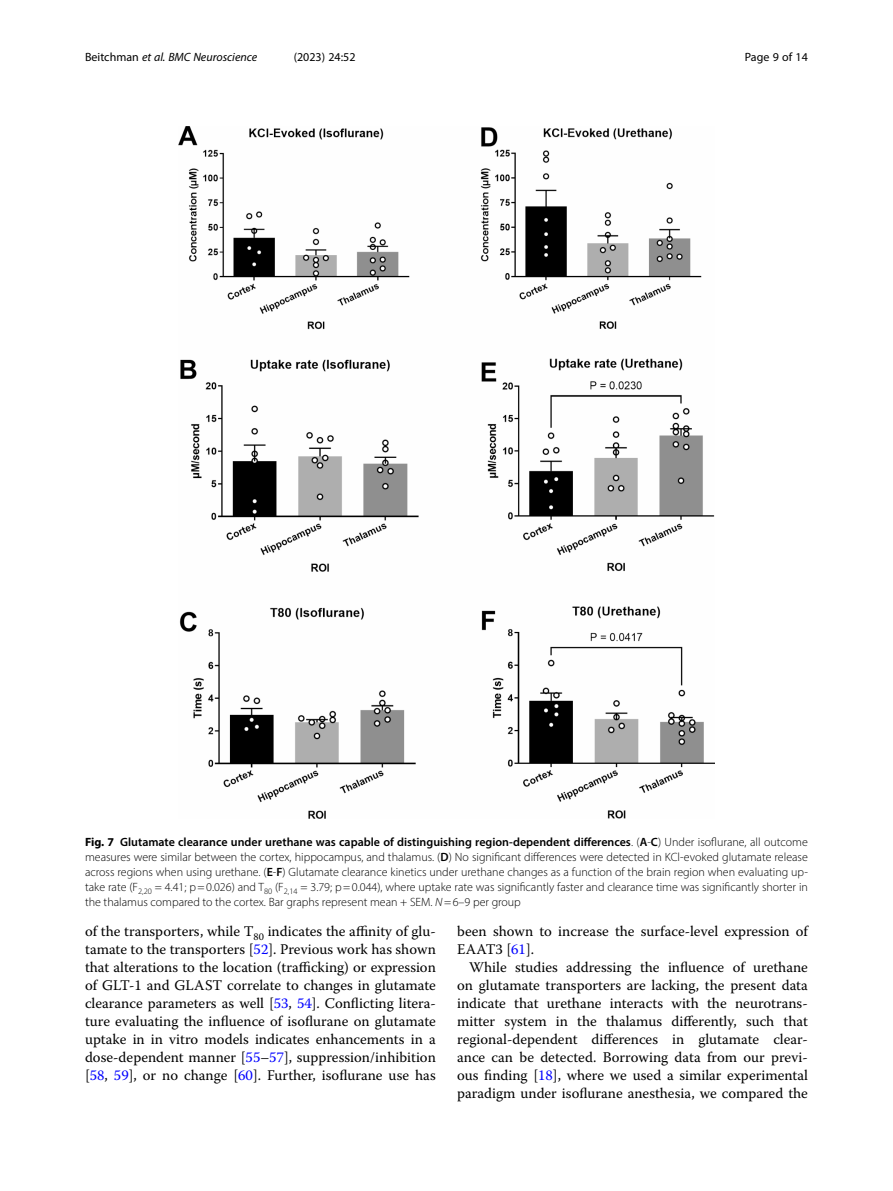
<style>
.page{position:relative;width:893px;height:1191px;background:#fff}
.page>*{position:absolute;margin:0;border:0;box-sizing:border-box;transform-origin:0 0}
.Body_Text_Indent{font:14.7px/18px "Warnock Pro";color:#000;text-align:justify}
.Figure_Caption{font:300 12px/15px "Myriad Pro";color:#000;text-align:justify}
.t1{font:italic 12px "Myriad Pro";color:#000}
.t2{font:12px "Myriad Pro";color:#000}
.s1{font-style:normal}
.s2{font-weight:700}
.s3{font-weight:600}
.s4{font-style:italic}
.s5{color:#00f}
</style>
<div class="page">
<img style="left:178px;top:126px;width:536px;height:692px">
<p class="t1" style="left:85px;top:50px;width:174px"><span class="s1">Beitchman</span> et al. BMC Neuroscience</p>
<p class="t2" style="left:294px;top:50px;width:63px">(2023) 24:52</p>
<p class="t2" style="left:745px;top:50px;width:65px">Page 9 of 14</p>
<p class="Figure_Caption" style="left:85px;top:834px;width:724px"><span class="s2">Fig. 7</span> <span class="s3">Glutamate clearance under urethane was capable of distinguishing region-dependent differences</span>. (<span class="s3">A</span>-<span class="s3">C</span>) Under isoflurane, all outcome measures were similar between the cortex, hippocampus, and thalamus. (<span class="s3">D</span>) No significant differences were detected in KCl-evoked glutamate release across regions when using urethane. (<span class="s3">E</span>-<span class="s3">F</span>) Glutamate clearance kinetics under urethane changes as a function of the brain region when evaluating up&shy;take rate (F<sub>2,20</sub> = 4.41; p=0.026) and T<sub>80</sub> (F<sub>2,14</sub> = 3.79; p=0.044), where uptake rate was significantly faster and clearance time was significantly shorter in the thalamus compared to the cortex. Bar graphs represent mean + SEM. <span class="s4">N</span>=6–9 per group</p>
<p class="Body_Text_Indent" style="left:85px;top:922px;width:352px">of the transporters, while T<sub>80</sub> indicates the affinity of glu&shy;tamate to the transporters [<span class="s5">52</span>]. Previous work has shown that alterations to the location (trafficking) or expression of GLT-1 and GLAST correlate to changes in glutamate clearance parameters as well [<span class="s5">53</span>, <span class="s5">54</span>]. Conflicting litera&shy;ture evaluating the influence of isoflurane on glutamate uptake in in vitro models indicates enhancements in a dose-dependent manner [<span class="s5">55</span>–<span class="s5">57</span>], suppression/inhibition [<span class="s5">58</span>, <span class="s5">59</span>], or no change [<span class="s5">60</span>]. Further, isoflurane use has</p>
<p class="Body_Text_Indent" style="left:457px;top:922px;width:352px">been shown to increase the surface-level expression of<br>EAAT3 [<span class="s5">61</span>].</p>
<p class="Body_Text_Indent" style="left:457px;top:958px;width:352px;text-indent:12px">While studies addressing the influence of urethane on glutamate transporters are lacking, the present data indicate that urethane interacts with the neurotrans&shy;mitter system in the thalamus differently, such that regional-dependent differences in glutamate clear&shy;ance can be detected. Borrowing data from our previ&shy;ous finding [<span class="s5">18</span>], where we used a similar experimental paradigm under isoflurane anesthesia, we compared the</p>
</div>
